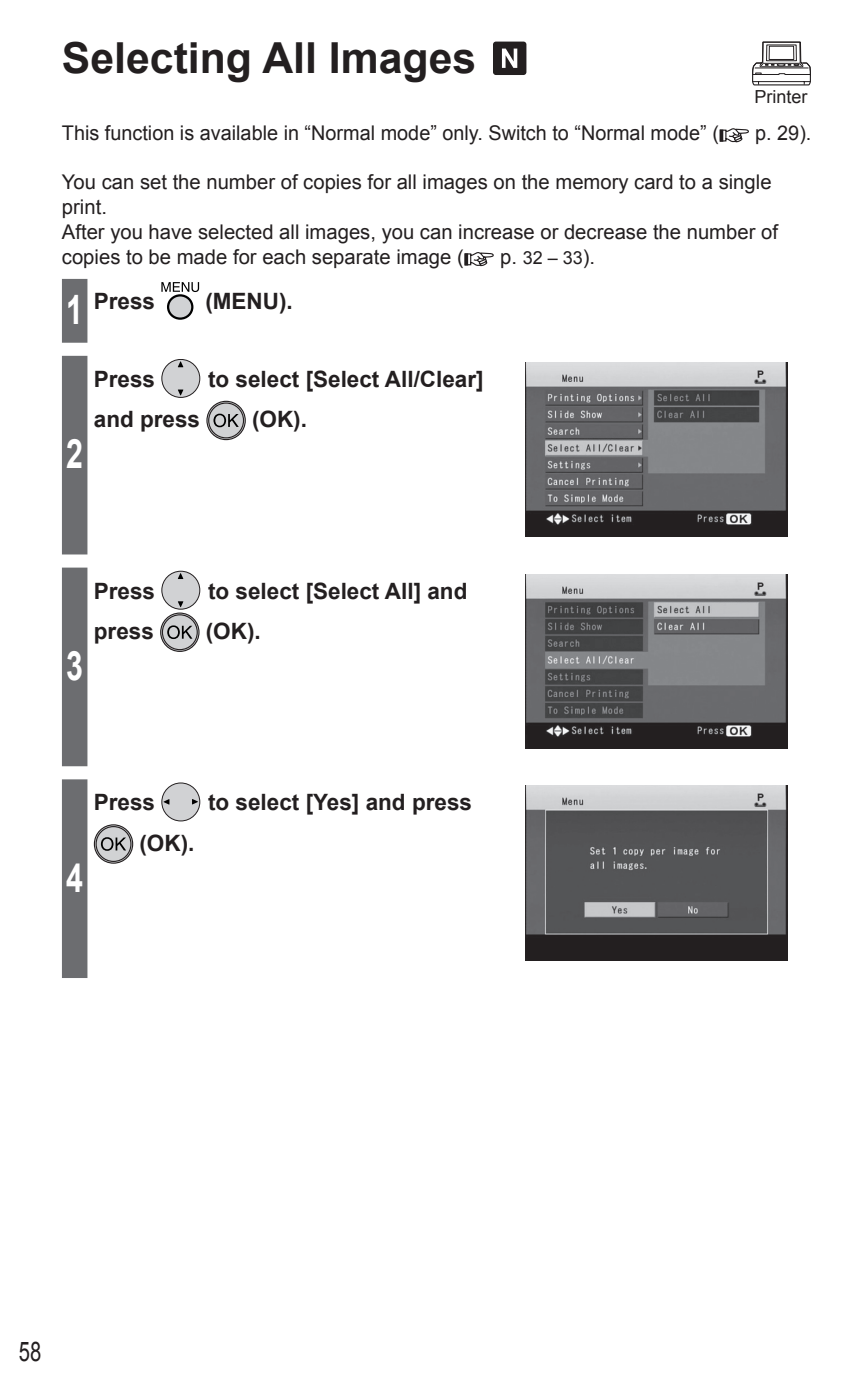
<style>
.page{position:relative;width:862px;height:1397px;background:#fff}
.page>*{position:absolute;margin:0;border:0;box-sizing:border-box;transform-origin:0 0}
.t1{font:700 42.75px "Arial";color:#231f20}
.t2{font:700 40.5px "Arial";color:#fff;scale:.75 1}
.t3{font:27px "Arial";color:#231f20;scale:.75 1}
.t4{font:700 22.5px "Arial";color:#231f20}
.t5{font:20.25px/24.8px "Arial";color:#231f20}
.t6{font:18px "Arial";color:#231f20}
.s1{font-size:20.25px}
.s2{font-size:40.5px;color:#fff}
</style>
<div class="page">
<svg style="left:723px;top:128px;width:26px;height:15px"></svg>
<svg style="left:719px;top:129px;width:4px;height:13px"></svg>
<svg style="left:464px;top:252px;width:30px;height:14px"></svg>
<svg style="left:464px;top:253px;width:4px;height:12px"></svg>
<div style="left:62px;top:279px;width:25px;height:699px;background:#6c6d70"></div>
<div style="left:168px;top:295px;width:24px;height:23px;background:#d1d2d4;border-radius:50%"></div>
<div style="left:167px;top:294px;width:26px;height:26px;border:2px solid #000;border-radius:50%"></div>
<svg style="left:161px;top:282px;width:38px;height:10px"></svg>
<div style="left:162px;top:359px;width:38px;height:38px;background:#d1d2d4;border-radius:50%"></div>
<div style="left:161px;top:359px;width:39px;height:39px;border:1px solid #231f20;border-radius:50%"></div>
<svg style="left:178px;top:361px;width:5px;height:6px"></svg>
<svg style="left:178px;top:389px;width:5px;height:6px"></svg>
<svg style="left:206px;top:401px;width:40px;height:39px"></svg>
<img style="left:526px;top:362px;width:261px;height:175px">
<div style="left:162px;top:571px;width:38px;height:38px;background:#d1d2d4;border-radius:50%"></div>
<div style="left:161px;top:571px;width:39px;height:38px;border:1px solid #231f20;border-radius:50%"></div>
<svg style="left:178px;top:573px;width:5px;height:6px"></svg>
<svg style="left:160px;top:601px;width:39px;height:51px"></svg>
<img style="left:526px;top:574px;width:261px;height:174px">
<div style="left:162px;top:783px;width:38px;height:38px;background:#d1d2d4;border-radius:50%"></div>
<div style="left:161px;top:782px;width:39px;height:39px;border:1px solid #231f20;border-radius:50%"></div>
<svg style="left:164px;top:799px;width:5px;height:5px"></svg>
<svg style="left:192px;top:799px;width:6px;height:5px"></svg>
<svg style="left:94px;top:824px;width:39px;height:39px"></svg>
<img style="left:526px;top:786px;width:261px;height:174px">
<svg style="left:752px;top:42px;width:59px;height:44px"></svg>
<svg style="left:768px;top:47px;width:1px;height:12px"></svg>
<div style="left:766px;top:45px;width:30px;height:16px;border:1px solid #231f20"></div>
<div style="left:769px;top:46px;width:25px;height:13px;background:#fff"></div>
<div style="left:769px;top:46px;width:25px;height:14px;border:1px solid #231f20"></div>
<div style="left:493px;top:42px;width:33px;height:33px;background:#231f20;border-radius:3px"></div>
<svg style="left:502px;top:49px;width:15px;height:19px"></svg>
<h1 class="t1" style="left:62px;top:34px;width:416px">Selecting All Images</h1>
<p class="t6" style="left:754px;top:87px;width:54px">Printer</p>
<p class="t5" style="left:62px;top:120px;width:658px">This function is available in “Normal mode” only. Switch to “Normal mode” (</p>
<p class="t5" style="left:755px;top:120px;width:58px">p. 29).</p>
<p class="t5" style="left:62px;top:170px;width:717px">You can set the number of copies for all images on the memory card to a single print.<br>After you have selected all images, you can increase or decrease the number of copies to be made for each separate image (</p>
<p class="t6" style="left:500px;top:247px;width:96px"><span class="s1">p.</span> 32 – 33<span class="s1">).</span></p>
<p class="t4" style="left:66px;top:288px;width:90px"><span class="s2">1</span> Press</p>
<p class="t4" style="left:205px;top:288px;width:89px">(MENU).</p>
<h2 class="t2" style="left:66px;top:431px;width:24px">2</h2>
<p class="t4" style="left:94px;top:366px;width:63px">Press</p>
<p class="t4" style="left:208px;top:366px;width:277px">to select [Select All/Clear]</p>
<p class="t4" style="left:94px;top:407px;width:108px">and press</p>
<p class="t4" style="left:252px;top:407px;width:56px">(OK).</p>
<h2 class="t2" style="left:66px;top:643px;width:24px">3</h2>
<p class="t4" style="left:94px;top:578px;width:63px">Press</p>
<p class="t4" style="left:208px;top:578px;width:261px">to select [Select All] and</p>
<p class="t4" style="left:94px;top:618px;width:62px">press</p>
<p class="t4" style="left:206px;top:618px;width:56px">(OK).</p>
<h2 class="t2" style="left:66px;top:855px;width:24px">4</h2>
<p class="t4" style="left:94px;top:790px;width:63px">Press</p>
<p class="t4" style="left:208px;top:790px;width:265px">to select [Yes] and press</p>
<p class="t4" style="left:139px;top:830px;width:56px">(OK).</p>
<h3 class="t3" style="left:19px;top:1336px;width:32px">58</h3>
</div>
